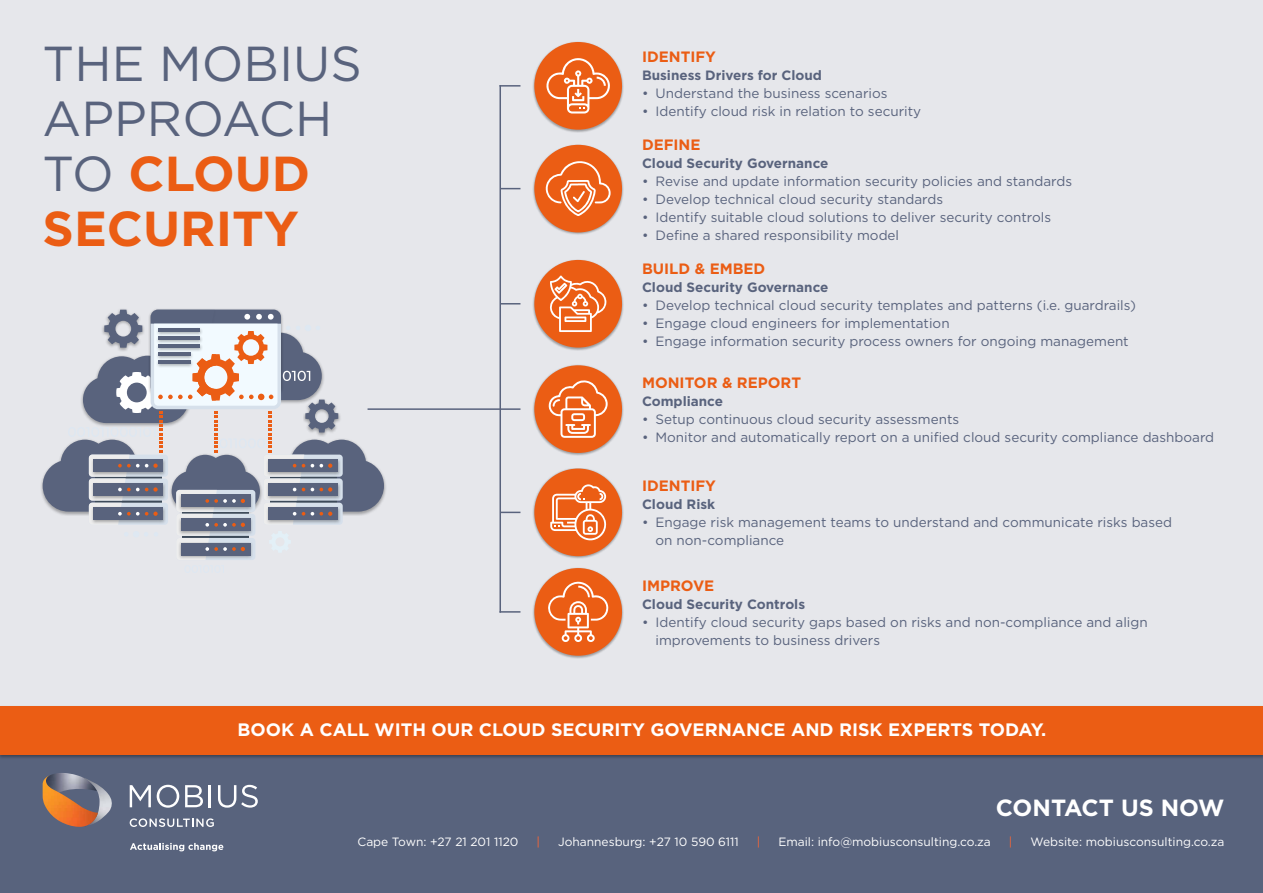
<style>
.page{position:relative;width:1263px;height:893px;background:#fff}
.page>*{position:absolute;margin:0;border:0;box-sizing:border-box;transform-origin:0 0}
.t1{font:49.05px/55.1px "Gotham";color:#59637d}
.t2{font:700 23.4px "Gotham";color:#fff}
.t3{font:700 18px "Gotham";color:#fff}
.t4{font:700 15px "Gotham";color:#eb5d14}
.t5{font:13.5px/18px "Gotham";color:#59637d}
.t6{font:700 13.5px "Gotham";color:#59637d}
.t7{font:12px "Gotham";color:#fff}
.t8{font:12px "Gotham";color:#f63}
.s1{font-weight:700;color:#eb5d14}
</style>
<div class="page">
<div style="left:0;top:0;width:1263px;height:707px;background:#e6e7eb"></div>
<div style="left:0;top:755px;width:1263px;height:138px;background:#58637d"></div>
<svg style="left:130px;top:784px;width:73px;height:24px"></svg>
<hr style="left:209px;top:785px;width:2px;height:22px;background:#fff">
<svg style="left:218px;top:784px;width:40px;height:24px"></svg>
<svg style="left:130px;top:818px;width:84px;height:9px"></svg>
<svg style="left:130px;top:843px;width:94px;height:8px"></svg>
<img style="left:51px;top:773px;width:25px;height:2px">
<img style="left:98px;top:785px;width:14px;height:36px">
<img style="left:43px;top:775px;width:55px;height:52px">
<div style="left:0;top:705px;width:1263px;height:54px;background:#000;opacity:.34"></div>
<div style="left:0;top:707px;width:1263px;height:48px;background:#eb5d14"></div>
<hr style="left:500px;top:303px;width:20px;height:2px;background:#59637d">
<svg style="left:501px;top:512px;width:19px;height:1px"></svg>
<hr style="left:368px;top:408px;width:152px;height:2px;background:#59637d">
<hr style="left:499px;top:85px;width:2px;height:528px;background:#59637d">
<div style="left:269px;top:438px;width:118px;height:78px;background:#000;opacity:.32"></div>
<div style="left:147px;top:308px;width:71px;height:92px;background:#000;opacity:.32"></div>
<div style="left:102px;top:308px;width:43px;height:44px;background:#000;opacity:.32"></div>
<svg style="left:42px;top:310px;width:342px;height:250px"></svg>
<hr style="left:499px;top:85px;width:21px;height:2px;background:#59637d">
<svg style="left:501px;top:188px;width:19px;height:1px"></svg>
<hr style="left:499px;top:611px;width:21px;height:2px;background:#59637d">
<div style="left:532px;top:41px;width:92px;height:92px;background:#000;opacity:.32"></div>
<div style="left:534px;top:42px;width:88px;height:88px;background:#eb5d14;border-radius:50%"></div>
<svg style="left:546px;top:58px;width:64px;height:56px"></svg>
<div style="left:532px;top:144px;width:92px;height:92px;background:#000;opacity:.32"></div>
<div style="left:534px;top:145px;width:88px;height:87px;background:#eb5d14;border-radius:50%"></div>
<svg style="left:546px;top:161px;width:65px;height:55px"></svg>
<div style="left:532px;top:259px;width:92px;height:92px;background:#000;opacity:.32"></div>
<div style="left:534px;top:260px;width:88px;height:88px;background:#eb5d14;border-radius:50%"></div>
<svg style="left:550px;top:275px;width:57px;height:57px"></svg>
<div style="left:532px;top:364px;width:92px;height:92px;background:#000;opacity:.32"></div>
<div style="left:534px;top:365px;width:88px;height:88px;background:#eb5d14;border-radius:50%"></div>
<svg style="left:548px;top:380px;width:60px;height:58px"></svg>
<div style="left:532px;top:468px;width:92px;height:91px;background:#000;opacity:.32"></div>
<div style="left:534px;top:469px;width:88px;height:87px;background:#eb5d14;border-radius:50%"></div>
<svg style="left:550px;top:484px;width:57px;height:57px"></svg>
<div style="left:532px;top:567px;width:92px;height:92px;background:#000;opacity:.32"></div>
<div style="left:534px;top:568px;width:88px;height:88px;background:#eb5d14;border-radius:50%"></div>
<svg style="left:548px;top:581px;width:61px;height:61px"></svg>
<h1 class="t1" style="left:43px;top:35px;width:321px">THE MOBIUS<br>APPROACH<br>TO <span class="s1">CLOUD<br>SECURITY</span></h1>
<p class="t4" style="left:642px;top:47px;width:76px">IDENTIFY</p>
<p class="t6" style="left:642px;top:67px;width:182px">Business Drivers for Cloud</p>
<p class="t5" style="left:642px;top:84px;width:247px">• Understand the business scenarios</p>
<p class="t5" style="left:642px;top:102px;width:281px">• Identify cloud risk in relation to security</p>
<p class="t4" style="left:642px;top:134px;width:60px">DEFINE</p>
<p class="t6" style="left:642px;top:154px;width:188px">Cloud Security Governance</p>
<p class="t5" style="left:642px;top:172px;width:432px">• Revise and update information security policies and standards</p>
<p class="t5" style="left:642px;top:190px;width:303px">• Develop technical cloud security standards</p>
<p class="t5" style="left:642px;top:208px;width:411px">• Identify suitable cloud solutions to deliver security controls</p>
<p class="t5" style="left:642px;top:226px;width:259px">• Define a shared responsibility model</p>
<p class="t4" style="left:642px;top:258px;width:125px">BUILD &amp; EMBED</p>
<p class="t6" style="left:642px;top:278px;width:188px">Cloud Security Governance</p>
<p class="t5" style="left:642px;top:296px;width:496px">• Develop technical cloud security templates and patterns (i.e. guardrails)</p>
<p class="t5" style="left:642px;top:314px;width:309px">• Engage cloud engineers for implementation</p>
<p class="t5" style="left:642px;top:332px;width:488px">• Engage information security process owners for ongoing management</p>
<p class="t4" style="left:642px;top:373px;width:161px">MONITOR &amp; REPORT</p>
<p class="t6" style="left:642px;top:392px;width:83px">Compliance</p>
<p class="t5" style="left:642px;top:410px;width:319px">• Setup continuous cloud security assessments</p>
<p class="t5" style="left:642px;top:428px;width:574px">• Monitor and automatically report on a unified cloud security compliance dashboard</p>
<p class="t4" style="left:642px;top:476px;width:76px">IDENTIFY</p>
<p class="t6" style="left:642px;top:496px;width:75px">Cloud Risk</p>
<p class="t5" style="left:655px;top:513px;width:518px;text-indent:-14px">• Engage risk management teams to understand and communicate risks based on non-compliance</p>
<p class="t4" style="left:642px;top:576px;width:74px">IMPROVE</p>
<p class="t6" style="left:642px;top:595px;width:165px">Cloud Security Controls</p>
<p class="t5" style="left:655px;top:613px;width:494px;text-indent:-14px">• Identify cloud security gaps based on risks and non-compliance and align improvements to business drivers</p>
<h3 class="t3" style="left:238px;top:718px;width:810px">BOOK A CALL WITH OUR CLOUD SECURITY GOVERNANCE AND RISK EXPERTS TODAY.</h3>
<h2 class="t2" style="left:996px;top:792px;width:230px">CONTACT US NOW</h2>
<p class="t7" style="left:357px;top:834px;width:162px">Cape Town: +27 21 201 1120</p>
<p class="t8" style="left:536px;top:834px;width:5px">|</p>
<p class="t7" style="left:558px;top:834px;width:182px">Johannesburg: +27 10 590 6111</p>
<p class="t8" style="left:757px;top:834px;width:5px">|</p>
<p class="t7" style="left:778px;top:834px;width:214px">Email: info@mobiusconsulting.co.za</p>
<p class="t8" style="left:1009px;top:834px;width:5px">|</p>
<p class="t7" style="left:1030px;top:834px;width:195px">Website: mobiusconsulting.co.za</p>
</div>
